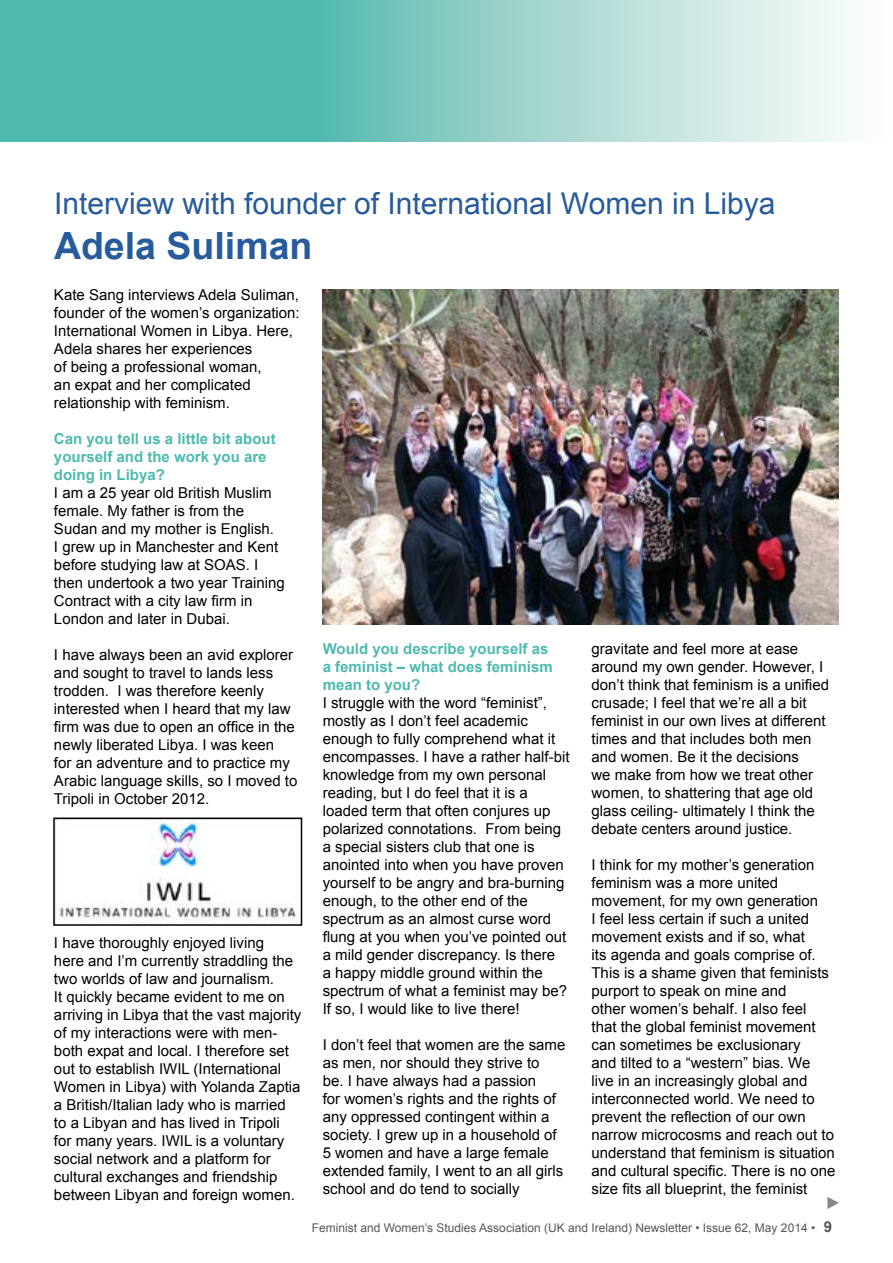
<style>
.page{position:relative;width:893px;height:1263px;background:#fff}
.page>*{position:absolute;margin:0;border:0;box-sizing:border-box;transform-origin:0 0}
.t1{font:700 37.5px "Arial";color:#275b9b}
.t2{font:30px "Arial";color:#275b9b}
.t3{font:15px/18px "Arial";color:#000}
.t4{font:700 15px/18px "Arial";color:#4ebaaf}
.t5{font:12px "Arial";color:#575756}
.s1{font-weight:700;font-size:15px}
</style>
<div class="page">
<div style="left:0;top:0;width:323px;height:142px;background:#4ebaaf"></div>
<div style="left:316px;top:0;width:577px;height:142px;background:linear-gradient(to right,#5dbaaf,#fff)"></div>
<svg style="left:827px;top:1197px;width:12px;height:12px"></svg>
<img style="left:59px;top:820px;width:237px;height:103px">
<div style="left:53px;top:817px;width:249px;height:109px;border:2px solid #000"></div>
<img style="left:323px;top:289px;width:516px;height:336px">
<h2 class="t2" style="left:54px;top:184px;width:723px">Interview with founder of International Women in Libya</h2>
<h1 class="t1" style="left:54px;top:221px;width:260px">Adela Suliman</h1>
<p class="t3" style="left:54px;top:286px;width:247px">Kate Sang interviews Adela Suliman, founder of the women’s organization:<br>International Women in Libya. Here,<br>Adela shares her experiences<br>of being a professional woman,<br>an expat and her complicated relationship with feminism.</p>
<p class="t4" style="left:54px;top:430px;width:223px">Can you tell us a little bit about yourself and the work you are doing in Libya?</p>
<p class="t3" style="left:54px;top:484px;width:232px">I am a 25 year old British Muslim female. My father is from the<br>Sudan and my mother is English.<br>I grew up in Manchester and Kent before studying law at SOAS. I then undertook a two year Training<br>Contract with a city law firm in<br>London and later in Dubai.</p>
<p class="t3" style="left:54px;top:646px;width:245px">I have always been an avid explorer and sought to travel to lands less trodden. I was therefore keenly interested when I heard that my law firm was due to open an office in the newly liberated Libya. I was keen<br>for an adventure and to practice my<br>Arabic language skills, so I moved to<br>Tripoli in October 2012.</p>
<p class="t3" style="left:54px;top:934px;width:249px">I have thoroughly enjoyed living<br>here and I’m currently straddling the two worlds of law and journalism.<br>It quickly became evident to me on arriving in Libya that the vast majority of my interactions were with men&shy;both expat and local. I therefore set out to establish IWIL (International Women in Libya) with Yolanda Zaptia a British/Italian lady who is married to a Libyan and has lived in Tripoli<br>for many years. IWIL is a voluntary social network and a platform for cultural exchanges and friendship between Libyan and foreign women.</p>
<p class="t4" style="left:323px;top:640px;width:232px">Would you describe yourself as a feminist – what does feminism mean to you?</p>
<p class="t3" style="left:323px;top:693px;width:248px">I struggle with the word “feminist”, mostly as I don’t feel academic enough to fully comprehend what it encompasses. I have a rather half-bit knowledge from my own personal reading, but I do feel that it is a loaded term that often conjures up polarized connotations. From being a special sisters club that one is anointed into when you have proven yourself to be angry and bra-burning enough, to the other end of the spectrum as an almost curse word flung at you when you’ve pointed out a mild gender discrepancy. Is there<br>a happy middle ground within the spectrum of what a feminist may be?<br>If so, I would like to live there!</p>
<p class="t3" style="left:323px;top:1035px;width:244px">I don’t feel that women are the same as men, nor should they strive to<br>be. I have always had a passion<br>for women’s rights and the rights of any oppressed contingent within a society. I grew up in a household of<br>5 women and have a large female extended family, I went to an all girls school and do tend to socially</p>
<p class="t3" style="left:591px;top:639px;width:239px">gravitate and feel more at ease around my own gender. However, I don’t think that feminism is a unified crusade; I feel that we’re all a bit feminist in our own lives at different times and that includes both men and women. Be it the decisions<br>we make from how we treat other women, to shattering that age old glass ceiling- ultimately I think the debate centers around justice.</p>
<p class="t3" style="left:591px;top:855px;width:246px">I think for my mother’s generation feminism was a more united movement, for my own generation<br>I feel less certain if such a united movement exists and if so, what<br>its agenda and goals comprise of.<br>This is a shame given that feminists purport to speak on mine and<br>other women’s behalf. I also feel<br>that the global feminist movement can sometimes be exclusionary<br>and tilted to a “western” bias. We live in an increasingly global and interconnected world. We need to prevent the reflection of our own narrow microcosms and reach out to understand that feminism is situation and cultural specific. There is no one size fits all blueprint, the feminist</p>
<p class="t5" style="left:312px;top:1220px;width:522px">Feminist and Women’s Studies Association (UK and Ireland) Newsletter • Issue 62, May 2014 • <span class="s1">9</span></p>
</div>
